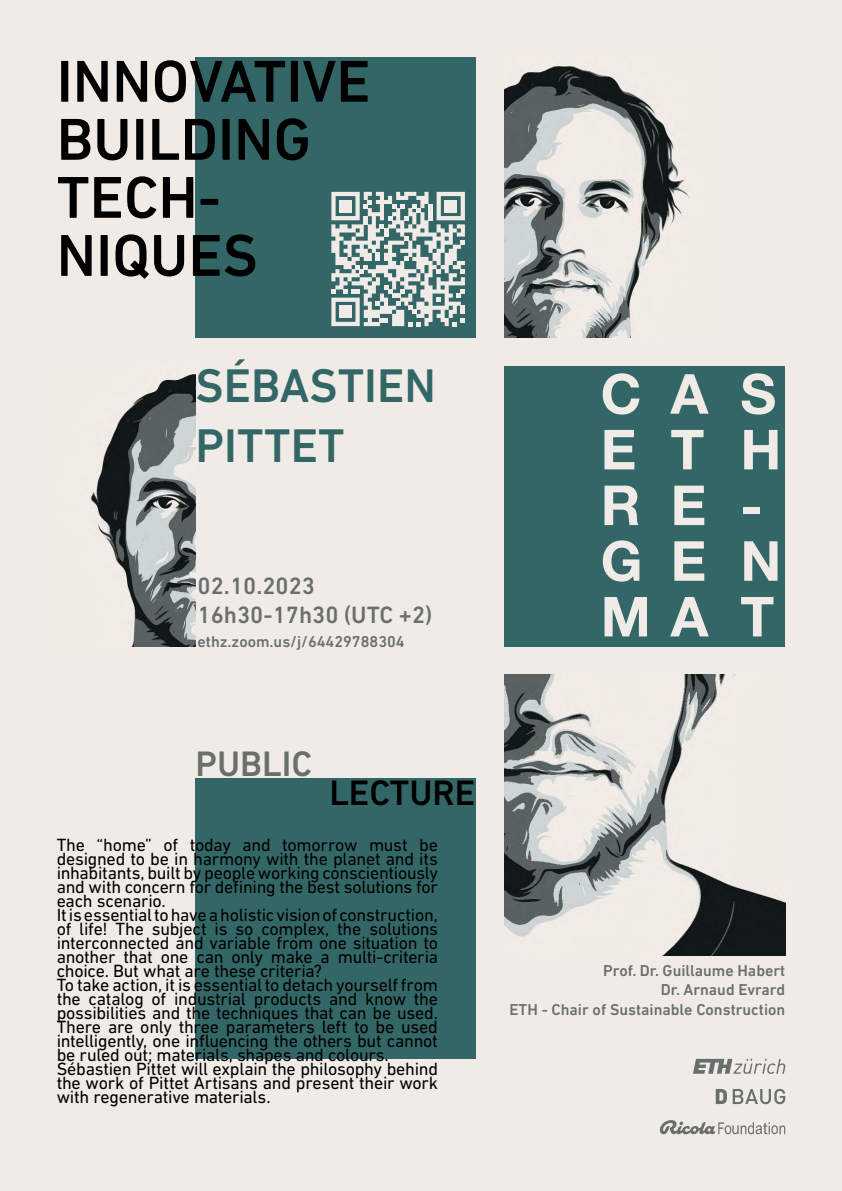
<style>
.page{position:relative;width:842px;height:1191px;background:#f0ebe6}
.page>*{position:absolute;margin:0;border:0;box-sizing:border-box;transform-origin:0 0}
.t1{font:500 60px/58px "DIN Next W1 G";color:#000}
.t2{font:700 55.2px/55.7px "Helvetica Neue";letter-spacing:.56em;color:#f0ebe6}
.t3{font:500 48px/60px "DIN Next W1 G";color:#366}
.t4{font:500 36px "DIN Next W1 G";color:#000}
.t5{font:500 36px "DIN Next W1 G";color:#696f6b}
.t6{font:500 24px/28.8px "DIN Next W1 G";color:#696f6b}
.t7{font:18px/14px "DIN Next W1 G";letter-spacing:-.015em;color:#000}
.t8{font:500 16px/19.2px "DIN Next W1 G";color:#696f6b;text-align:right}
</style>
<div class="page">
<div style="left:196px;top:57px;width:280px;height:280px;background:#366"></div>
<div style="left:196px;top:778px;width:280px;height:280px;background:#366"></div>
<div style="left:505px;top:366px;width:280px;height:280px;background:#366"></div>
<img style="left:505px;top:66px;width:184px;height:271px">
<img style="left:90px;top:373px;width:106px;height:273px">
<img style="left:505px;top:675px;width:280px;height:280px">
<svg style="left:659px;top:1120px;width:126px;height:14px"></svg>
<svg style="left:693px;top:1058px;width:92px;height:15px"></svg>
<svg style="left:716px;top:1089px;width:11px;height:15px"></svg>
<svg style="left:733px;top:1088px;width:52px;height:16px"></svg>
<svg style="left:331px;top:192px;width:134px;height:134px"></svg>
<div style="left:339px;top:200px;width:13px;height:12px;background:#f0ebe6"></div>
<div style="left:445px;top:200px;width:12px;height:12px;background:#f0ebe6"></div>
<div style="left:339px;top:306px;width:13px;height:12px;background:#f0ebe6"></div>
<h1 class="t1" style="left:57px;top:52px;width:315px">INNOVATIVE<br>BUILDING<br>TECH-<br>NIQUES</h1>
<h3 class="t3" style="left:196px;top:355px;width:242px">SÉBASTIEN<br>PITTET</h3>
<h3 class="t6" style="left:198px;top:571px;width:236px">02.10.2023<br>16h30-17h30 (UTC +2)</h3>
<p class="t8" style="left:198px;top:631px;width:209px">ethz.zoom.us/j/64429788304</p>
<h2 class="t2" style="left:601px;top:367px;width:182px">CAS<br>ETH<br>RE-<br>GEN<br>MA T</h2>
<h3 class="t5" style="left:196px;top:743px;width:118px">PUBLIC</h3>
<h3 class="t4" style="left:329px;top:772px;width:147px">LECTURE</h3>
<p class="t7" style="left:57px;top:837px;width:383px">The “home” of today and tomorrow must be designed to be in harmony with the planet and its inhabitants, built by people working conscientiously and with concern for defining the best solutions for each scenario.<br>It is essential to have a holistic vision of construction, of life! The subject is so complex, the solutions interconnected and variable from one situation to another that one can only make a multi-criteria choice. But what are these criteria?<br>To take action, it is essential to detach yourself from the catalog of industrial products and know the possibilities and the techniques that can be used.<br>There are only three parameters left to be used intelligently, one influencing the others but cannot be ruled out; materials, shapes and colours.<br>Sébastien Pittet will explain the philosophy behind the work of Pittet Artisans and present their work with regenerative materials.</p>
<p class="t8" style="left:509px;top:961px;width:277px">Prof. Dr. Guillaume Habert<br>Dr. Arnaud Evrard<br>ETH - Chair of Sustainable Construction</p>
</div>
